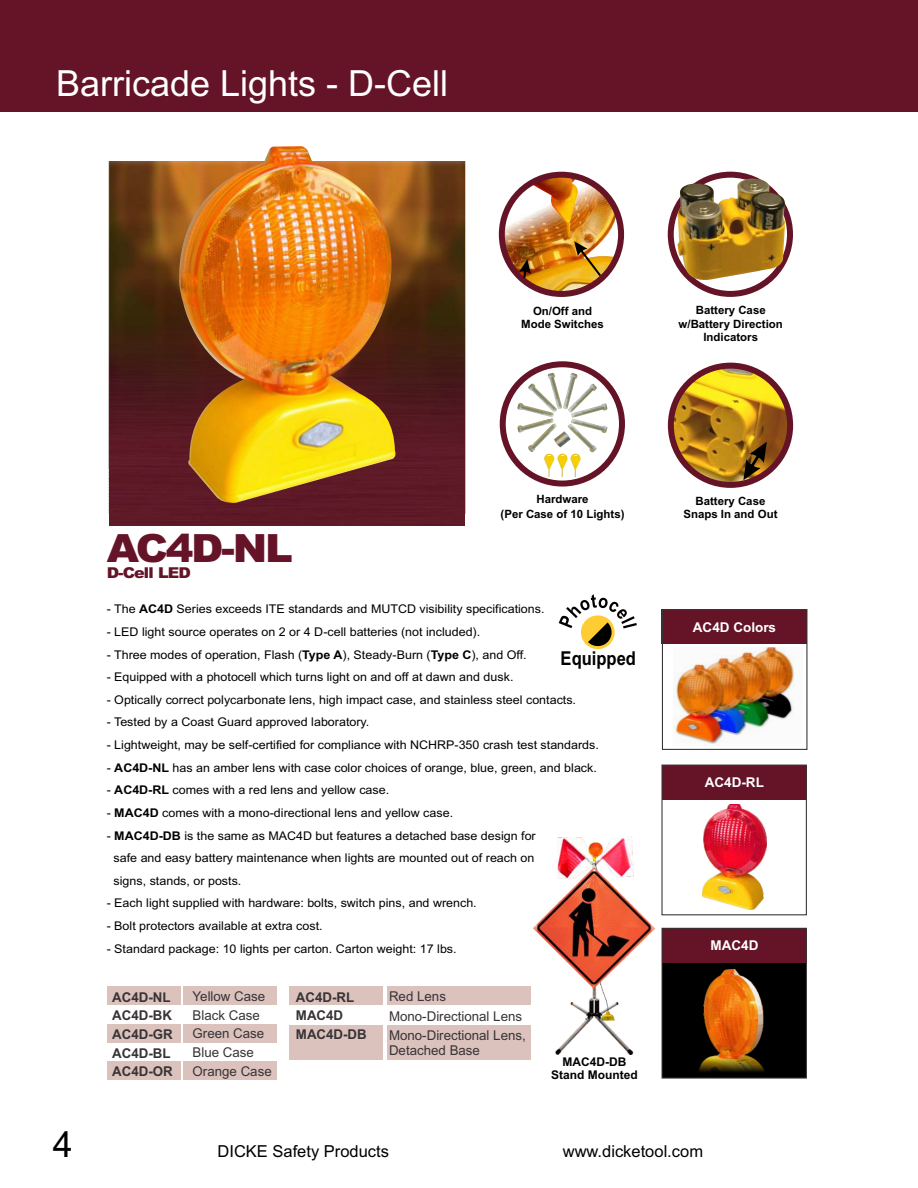
<style>
.page{position:relative;width:918px;height:1188px;background:#fff}
.page>*{position:absolute;margin:0;border:0;box-sizing:border-box;transform-origin:0 0}
.t1{font:900 39px "Arial";letter-spacing:-.055em;color:#651428;scale:1.07 1}
.t2{font:36px "Arial";color:#fff}
.t3{font:36px "Arial";color:#000}
.t4{font:700 19.05px "Arial";color:#000;scale:.86 1}
.t5{font:16.5px "Arial";color:#000}
.t6{font:900 15px "Arial";letter-spacing:-.055em;color:#651428;scale:1.07 1}
.t7{font:13.5px/18.8px "Arial";color:#383336}
.t8{font:700 13.5px/18.8px "Arial";color:#383336}
.t9{font:700 13.5px "Arial";color:#fff}
.t10{font:12px/22.6px "Arial";color:#000;text-align:justify;scale:1.04 1}
.t11{font:700 12px/13.4px "Arial";color:#000;text-align:center}
.t12{font:700 11.4px/13.4px "Arial";color:#000;text-align:center}
.s1{font-weight:700}
</style>
<div class="page">
<div style="left:0;top:0;width:918px;height:111px;background:#651428"></div>
<img style="left:502px;top:175px;width:117px;height:120px">
<img style="left:531px;top:175px;width:49px;height:62px">
<div style="left:499px;top:172px;width:125px;height:125px;border:6px solid #651428;border-radius:50%"></div>
<svg style="left:519px;top:259px;width:12px;height:19px"></svg>
<img style="left:574px;top:209px;width:49px;height:67px">
<img style="left:670px;top:364px;width:121px;height:120px;border-radius:58px">
<svg style="left:743px;top:442px;width:24px;height:38px"></svg>
<div style="left:668px;top:363px;width:125px;height:125px;border:6px solid #651428;border-radius:50%"></div>
<svg style="left:672px;top:176px;width:118px;height:118px"></svg>
<div style="left:668px;top:172px;width:125px;height:125px;border:6px solid #651428;border-radius:50%"></div>
<img style="left:677px;top:179px;width:108px;height:101px">
<svg style="left:504px;top:366px;width:118px;height:117px"></svg>
<div style="left:500px;top:361px;width:125px;height:126px;border:6px solid #651428;border-radius:50%"></div>
<img style="left:544px;top:454px;width:10px;height:23px">
<img style="left:557px;top:454px;width:11px;height:23px">
<img style="left:570px;top:454px;width:11px;height:23px">
<img style="left:557px;top:431px;width:10px;height:16px">
<img style="left:567px;top:423px;width:29px;height:29px">
<img style="left:571px;top:403px;width:36px;height:30px">
<img style="left:568px;top:384px;width:29px;height:29px">
<img style="left:548px;top:373px;width:30px;height:37px">
<img style="left:528px;top:384px;width:29px;height:29px">
<img style="left:517px;top:403px;width:37px;height:30px">
<img style="left:528px;top:423px;width:29px;height:29px">
<img style="left:109px;top:162px;width:355px;height:363px">
<img style="left:177px;top:146px;width:219px;height:357px">
<div style="left:183px;top:986px;width:94px;height:19px;background:#dbc2bd"></div>
<div style="left:183px;top:1024px;width:94px;height:19px;background:#dbc2bd"></div>
<div style="left:183px;top:1061px;width:94px;height:19px;background:#dbc2bd"></div>
<div style="left:107px;top:986px;width:74px;height:19px;background:#dbc2bd"></div>
<div style="left:107px;top:1024px;width:74px;height:19px;background:#dbc2bd"></div>
<div style="left:107px;top:1061px;width:74px;height:19px;background:#dbc2bd"></div>
<div style="left:289px;top:986px;width:94px;height:19px;background:#dbc2bd"></div>
<div style="left:289px;top:1025px;width:94px;height:34px;background:#dbc2bd"></div>
<div style="left:387px;top:986px;width:144px;height:19px;background:#dbc2bd"></div>
<div style="left:387px;top:1025px;width:144px;height:34px;background:#dbc2bd"></div>
<img style="left:702px;top:804px;width:64px;height:106px">
<div style="left:662px;top:765px;width:144px;height:35px;background:#651428"></div>
<div style="left:661px;top:765px;width:146px;height:150px;border:1px solid #383336"></div>
<img style="left:673px;top:647px;width:122px;height:97px">
<div style="left:661px;top:610px;width:146px;height:34px;background:#651428"></div>
<div style="left:662px;top:609px;width:145px;height:141px;border:1px solid #383336"></div>
<div style="left:662px;top:959px;width:144px;height:119px;background:#000"></div>
<img style="left:699px;top:969px;width:66px;height:103px">
<div style="left:662px;top:928px;width:144px;height:35px;background:#651428"></div>
<div style="left:662px;top:928px;width:145px;height:151px;border:1px solid #383336"></div>
<img style="left:533px;top:837px;width:122px;height:218px">
<svg style="left:559px;top:594px;width:78px;height:56px"></svg>
<h2 class="t2" style="left:56px;top:70px;width:394px">Barricade Lights - D-Cell</h2>
<p class="t12" style="left:521px;top:305px;width:84px">On/Off and<br>Mode Switches</p>
<p class="t12" style="left:679px;top:305px;width:106px">Battery Case w/Battery Direction<br>Indicators</p>
<h1 class="t1" style="left:107px;top:534px;width:175px">AC4D-NL</h1>
<p class="t6" style="left:107px;top:567px;width:80px">D-Cell LED</p>
<p class="t12" style="left:501px;top:493px;width:125px;line-height:14.9px">Hardware<br>(Per Case of 10 Lights)</p>
<p class="t10" style="left:107px;top:599px;width:423px">- The <span class="s1">AC4D</span> Series exceeds ITE standards and MUTCD visibility specifications.</p>
<p class="t10" style="left:107px;top:622px;width:361px">- LED light source operates on 2 or 4 D-cell batteries (not included).</p>
<p class="t10" style="left:107px;top:644px;width:405px">- Three modes of operation, Flash (<span class="s1">Type A</span>), Steady-Burn (<span class="s1">Type C</span>), and Off.</p>
<p class="t10" style="left:107px;top:667px;width:393px">- Equipped with a photocell which turns light on and off at dawn and dusk.</p>
<p class="t10" style="left:107px;top:689px;width:453px">- Optically correct polycarbonate lens, high impact case, and stainless steel contacts.</p>
<p class="t10" style="left:107px;top:712px;width:254px">- Tested by a Coast Guard approved laboratory.</p>
<p class="t10" style="left:107px;top:735px;width:475px">- Lightweight, may be self-certified for compliance with NCHRP-350 crash test standards.</p>
<p class="t10" style="left:107px;top:757px;width:473px">- <span class="s1">AC4D-NL</span> has an amber lens with case color choices of orange, blue, green, and black.</p>
<p class="t10" style="left:107px;top:780px;width:273px">- <span class="s1">AC4D-RL</span> comes with a red lens and yellow case.</p>
<p class="t10" style="left:107px;top:802px;width:335px">- <span class="s1">MAC4D</span> comes with a mono-directional lens and yellow case.</p>
<p class="t10" style="left:114px;top:825px;width:407px;text-indent:-7px">- <span class="s1">MAC4D-DB</span> is the same as MAC4D but features a detached base design for safe and easy battery maintenance when lights are mounted out of reach on signs, stands, or posts.</p>
<p class="t10" style="left:107px;top:893px;width:357px">- Each light supplied with hardware: bolts, switch pins, and wrench.</p>
<p class="t10" style="left:107px;top:916px;width:209px">- Bolt protectors available at extra cost.</p>
<p class="t10" style="left:107px;top:938px;width:338px">- Standard package: 10 lights per carton. Carton weight: 17 lbs.</p>
<h3 class="t4" style="left:561px;top:651px;width:89px">Equipped</h3>
<p class="t7" style="left:193px;top:988px;width:81px">Yellow Case<br>Black Case<br>Green Case<br>Blue Case<br>Orange Case</p>
<p class="t8" style="left:112px;top:989px;width:62px">AC4D-NL<br>AC4D-BK<br>AC4D-GR<br>AC4D-BL<br>AC4D-OR</p>
<p class="t8" style="left:296px;top:989px;width:72px">AC4D-RL<br>MAC4D<br>MAC4D-DB</p>
<p class="t7" style="left:389px;top:988px;width:138px;line-height:19.5px">Red Lens<br>Mono-Directional Lens<br>Mono-Directional Lens,</p>
<p class="t7" style="left:389px;top:1042px;width:92px">Detached Base</p>
<p class="t11" style="left:551px;top:1056px;width:88px">MAC4D-DB<br>Stand Mounted</p>
<p class="t12" style="left:683px;top:495px;width:96px">Battery Case<br>Snaps In and Out</p>
<p class="t9" style="left:693px;top:622px;width:85px">AC4D Colors</p>
<p class="t9" style="left:705px;top:777px;width:61px">AC4D-RL</p>
<p class="t9" style="left:711px;top:941px;width:49px">MAC4D</p>
<h2 class="t3" style="left:53px;top:1131px;width:22px">4</h2>
<h3 class="t5" style="left:218px;top:1145px;width:173px">DICKE Safety Products</h3>
<h3 class="t5" style="left:563px;top:1145px;width:142px">www.dicketool.com</h3>
</div>
